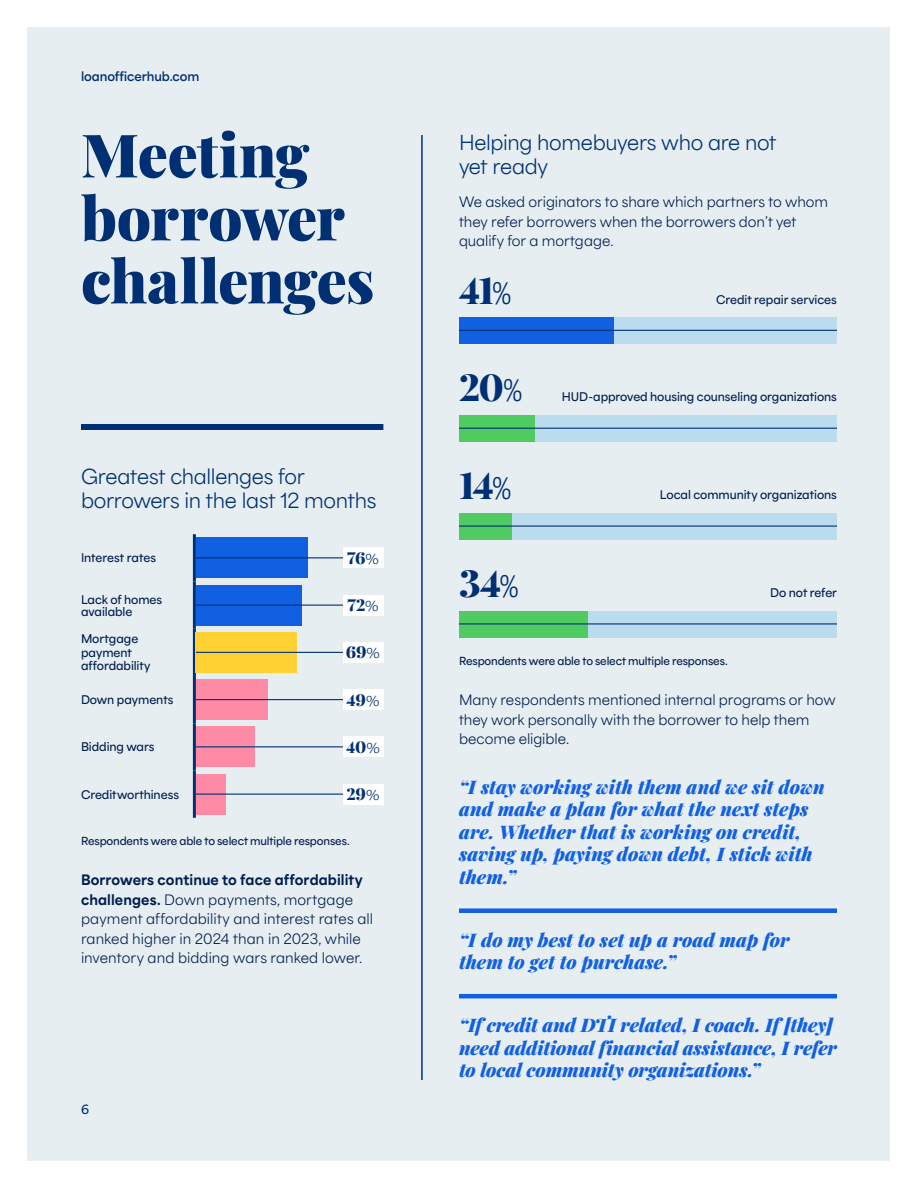
<style>
.page{position:relative;width:918px;height:1188px;background:#fff}
.page>*{position:absolute;margin:0;border:0;box-sizing:border-box;transform-origin:0 0}
.t1{font:900 60px/63px "Playfair Display";letter-spacing:-.015em;color:#003073}
.t2{font:900 37.5px "Playfair Display";letter-spacing:-.045em;color:#003073}
.t3{font:19.5px/24px "Area Normal";letter-spacing:-.015em;color:#003073}
.t4{font:italic 900 18.75px/22.5px "Playfair Display";letter-spacing:-.005em;color:#1260e2}
.t5{font:900 16.5px "Playfair Display";letter-spacing:-.015em;color:#003073}
.t6{font:13.5px/19.5px "Area Normal";color:#001e4e}
.Footer___Page_Number{font:700 12px "Area Normal";letter-spacing:-.01em;color:#003073}
.Footer___Page_Number-2{font:600 12px "Area Normal";color:#003073}
.t7{font:600 11.25px/13.5px "Area Normal";letter-spacing:-.005em;color:#001e4e}
.t8{font:600 10.5px "Area Normal";letter-spacing:-.015em;color:#001e4e}
.s1{font-family:"Adelle";font-weight:100}
.s2{font-weight:800}
.s3{font-family:"Adelle Sans Cnd";font-weight:100;font-size:30px}
</style>
<div class="page">
<div style="left:27px;top:27px;width:863px;height:1134px;background:#e6eef2"></div>
<div style="left:459px;top:908px;width:378px;height:5px;background:#1260e2"></div>
<hr style="left:459px;top:994px;width:378px;height:4px;background:#1260e2">
<div style="left:459px;top:317px;width:378px;height:27px;background:#bbdcef"></div>
<div style="left:459px;top:317px;width:155px;height:27px;background:#1260e2"></div>
<hr style="left:459px;top:330px;width:378px;height:1px;background:#003073">
<div style="left:459px;top:415px;width:378px;height:27px;background:#bbdcef"></div>
<div style="left:459px;top:415px;width:76px;height:27px;background:#4fcb62"></div>
<hr style="left:459px;top:428px;width:378px;height:1px;background:#003073">
<div style="left:459px;top:513px;width:378px;height:27px;background:#bbdcef"></div>
<div style="left:459px;top:513px;width:53px;height:27px;background:#4fcb62"></div>
<hr style="left:459px;top:526px;width:378px;height:1px;background:#003073">
<div style="left:459px;top:611px;width:378px;height:27px;background:#bbdcef"></div>
<div style="left:459px;top:611px;width:129px;height:27px;background:#4fcb62"></div>
<hr style="left:459px;top:623px;width:378px;height:2px;background:#003073">
<hr style="left:421px;top:135px;width:2px;height:945px;background:#003073">
<div style="left:81px;top:424px;width:302px;height:6px;background:#003073"></div>
<hr style="left:193px;top:534px;width:3px;height:47px;background:#003073">
<hr style="left:193px;top:581px;width:3px;height:48px;background:#003073">
<hr style="left:193px;top:629px;width:3px;height:47px;background:#003073">
<hr style="left:193px;top:676px;width:3px;height:47px;background:#003073">
<hr style="left:193px;top:723px;width:3px;height:47px;background:#003073">
<hr style="left:193px;top:770px;width:3px;height:48px;background:#003073">
<div style="left:196px;top:538px;width:111px;height:40px;background:#1260e2"></div>
<hr style="left:196px;top:557px;width:148px;height:1px;background:#003073">
<div style="left:343px;top:548px;width:40px;height:20px;background:#fff"></div>
<div style="left:196px;top:585px;width:106px;height:40px;background:#1260e2"></div>
<hr style="left:196px;top:605px;width:148px;height:1px;background:#003073">
<div style="left:343px;top:595px;width:40px;height:20px;background:#fff"></div>
<div style="left:196px;top:632px;width:101px;height:41px;background:#ffd133"></div>
<hr style="left:196px;top:652px;width:148px;height:1px;background:#003073">
<div style="left:343px;top:642px;width:40px;height:20px;background:#fff"></div>
<div style="left:196px;top:679px;width:72px;height:41px;background:#ff8aa6"></div>
<hr style="left:196px;top:699px;width:148px;height:1px;background:#003073">
<div style="left:343px;top:689px;width:40px;height:21px;background:#fff"></div>
<div style="left:196px;top:727px;width:58px;height:40px;background:#ff8aa6"></div>
<hr style="left:196px;top:746px;width:148px;height:1px;background:#003073">
<div style="left:343px;top:737px;width:40px;height:20px;background:#fff"></div>
<div style="left:196px;top:774px;width:29px;height:40px;background:#ff8aa6"></div>
<hr style="left:196px;top:794px;width:148px;height:1px;background:#003073">
<div style="left:343px;top:784px;width:40px;height:20px;background:#fff"></div>
<p class="Footer___Page_Number" style="left:81px;top:66px;width:120px">loanofficerhub.com</p>
<p class="t1" style="left:81px;top:118px;width:295px">Meeting borrower challenges</p>
<p class="t3" style="left:81px;top:462px;width:297px">Greatest challenges for borrowers in the last 12 months</p>
<p class="t7" style="left:81px;top:550px;width:77px">Interest rates</p>
<p class="t5" style="left:347px;top:545px;width:33px">76<span class="s1">%</span></p>
<p class="t7" style="left:81px;top:592px;width:83px;line-height:12px">Lack of homes available</p>
<p class="t5" style="left:347px;top:592px;width:33px">72<span class="s1">%</span></p>
<p class="t7" style="left:81px;top:631px;width:71px">Mortgage payment affordability</p>
<p class="t5" style="left:346px;top:639px;width:36px">69<span class="s1">%</span></p>
<p class="t7" style="left:81px;top:692px;width:94px">Down payments</p>
<p class="t5" style="left:347px;top:686px;width:35px">49<span class="s1">%</span></p>
<p class="t7" style="left:81px;top:739px;width:75px">Bidding wars</p>
<p class="t5" style="left:346px;top:734px;width:36px">40<span class="s1">%</span></p>
<p class="t7" style="left:81px;top:786px;width:100px">Creditworthiness</p>
<p class="t5" style="left:347px;top:781px;width:35px">29<span class="s1">%</span></p>
<p class="t8" style="left:81px;top:832px;width:270px">Respondents were able to select multiple responses.</p>
<p class="t6" style="left:81px;top:869px;width:294px"><span class="s2">Borrowers continue to face affordability challenges.</span> Down payments, mortgage payment affordability and interest rates all ranked higher in 2024 than in 2023, while inventory and bidding wars ranked lower.</p>
<p class="Footer___Page_Number-2" style="left:81px;top:1098px;width:10px">6</p>
<p class="t3" style="left:459px;top:128px;width:319px">Helping homebuyers who are not yet ready</p>
<p class="t6" style="left:459px;top:191px;width:371px">We asked originators to share which partners to whom they refer borrowers when the borrowers don’t yet qualify for a mortgage.</p>
<p class="t2" style="left:459px;top:260px;width:55px">41<span class="s3">%</span></p>
<p class="t7" style="left:716px;top:291px;width:122px">Credit repair services</p>
<p class="t2" style="left:459px;top:358px;width:66px">20<span class="s3">%</span></p>
<p class="t2" style="left:459px;top:456px;width:55px">14<span class="s3">%</span></p>
<p class="t2" style="left:459px;top:553px;width:62px">34<span class="s3">%</span></p>
<p class="t7" style="left:562px;top:389px;width:277px">HUD-approved housing counseling organizations</p>
<p class="t7" style="left:660px;top:487px;width:179px">Local community organizations</p>
<p class="t7" style="left:770px;top:585px;width:68px">Do not refer</p>
<p class="t8" style="left:459px;top:652px;width:270px">Respondents were able to select multiple responses.</p>
<p class="t6" style="left:459px;top:689px;width:378px">Many respondents mentioned internal programs or how they work personally with the borrower to help them become eligible.</p>
<p class="t4" style="left:459px;top:774px;width:367px">“I stay working with them and we sit down and make a plan for what the next steps are. Whether that is working on credit, saving up, paying down debt, I stick with them.”</p>
<p class="t4" style="left:459px;top:927px;width:332px">“I do my best to set up a road map for them to get to purchase.”</p>
<p class="t4" style="left:459px;top:1012px;width:379px">“If credit and DTI related, I coach. If [they] need additional financial assistance, I refer to local community organizations.”</p>
</div>
